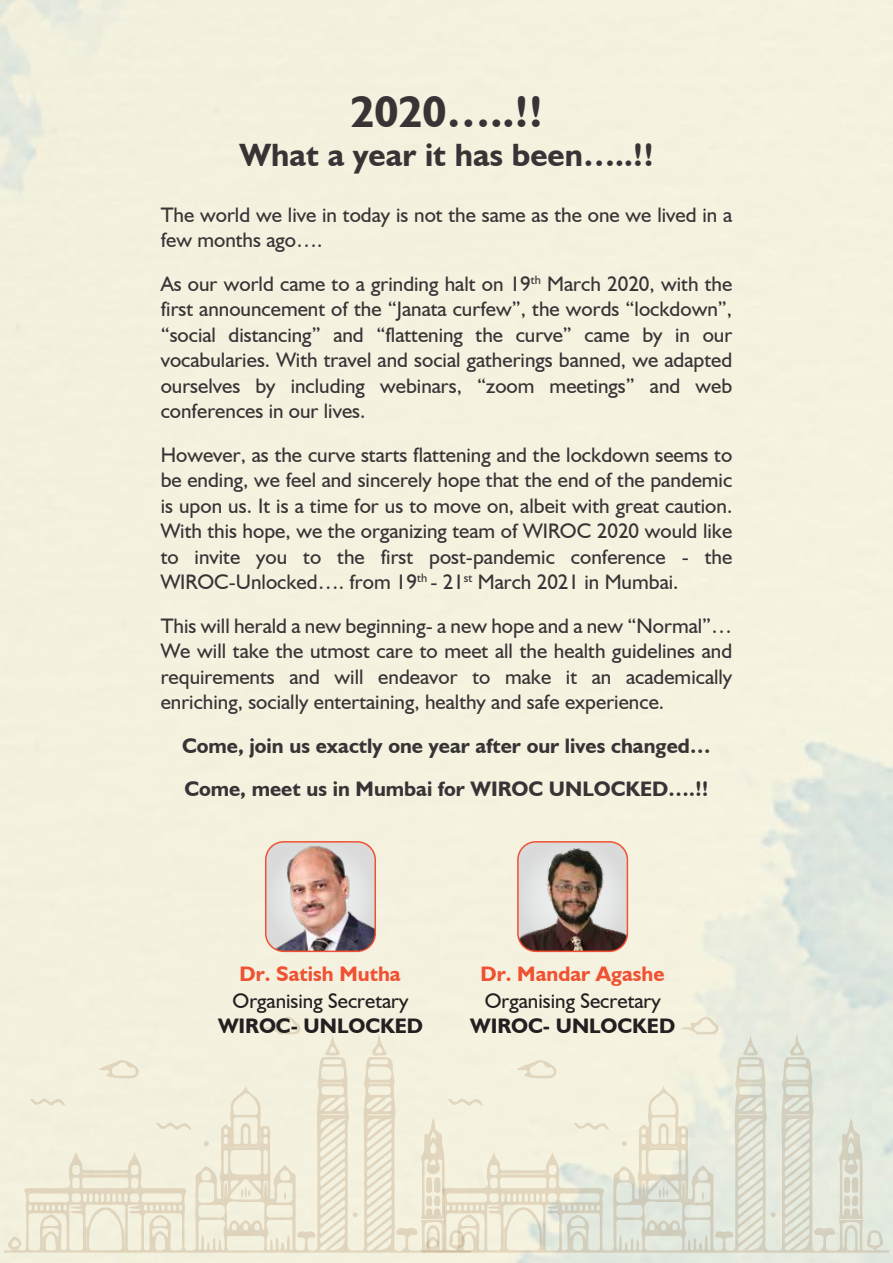
<style>
.page{position:relative;width:893px;height:1263px;background:#fff}
.page>*{position:absolute;margin:0;border:0;box-sizing:border-box;transform-origin:0 0}
.t1{font:700 44.1px "Humanist 521 BT";color:#383436}
.t2{font:700 32.25px "Humanist 521 BT";color:#383436}
.t3{font:21px/25.5px "Humanist 521 BT";color:#383436;text-align:justify}
.t4{font:700 21px/43.5px "Humanist 521 BT";color:#383436}
.t5{font:21px "Humanist 521 BT";color:#231f20}
.t6{font:700 21px "Humanist 521 BT";color:#f05132}
.t7{font:700 21px "Humanist 521 BT";color:#231f20}
</style>
<div class="page">
<svg style="left:4px;top:1057px;width:418px;height:196px;background:#efebd7"></svg>
<svg style="left:99px;top:1058px;width:41px;height:21px"></svg>
<svg style="left:263px;top:1017px;width:39px;height:18px"></svg>
<svg style="left:156px;top:1121px;width:35px;height:10px"></svg>
<svg style="left:325px;top:1034px;width:16px;height:22px"></svg>
<svg style="left:30px;top:1097px;width:35px;height:10px"></svg>
<svg style="left:370px;top:1034px;width:17px;height:23px"></svg>
<svg style="left:204px;top:1141px;width:5px;height:5px"></svg>
<svg style="left:352px;top:1212px;width:6px;height:5px"></svg>
<svg style="left:240px;top:1186px;width:11px;height:13px"></svg>
<svg style="left:283px;top:1192px;width:4px;height:9px"></svg>
<svg style="left:420px;top:1119px;width:2px;height:100px"></svg>
<svg style="left:422px;top:1057px;width:467px;height:196px;background:#e7e7d7"></svg>
<svg style="left:517px;top:1058px;width:40px;height:21px"></svg>
<svg style="left:681px;top:1017px;width:38px;height:18px"></svg>
<svg style="left:574px;top:1121px;width:35px;height:10px"></svg>
<svg style="left:743px;top:1034px;width:15px;height:22px"></svg>
<svg style="left:448px;top:1097px;width:35px;height:10px"></svg>
<svg style="left:788px;top:1034px;width:17px;height:23px"></svg>
<svg style="left:622px;top:1141px;width:5px;height:5px"></svg>
<svg style="left:770px;top:1212px;width:6px;height:5px"></svg>
<svg style="left:658px;top:1186px;width:11px;height:13px"></svg>
<svg style="left:701px;top:1192px;width:3px;height:9px"></svg>
<svg style="left:838px;top:1119px;width:25px;height:100px;background:#dbdbcc"></svg>
<img style="left:518px;top:842px;width:109px;height:109px">
<div style="left:517px;top:841px;width:111px;height:111px;border:2px solid #f05132;border-radius:18px"></div>
<svg style="left:266px;top:842px;width:6px;height:109px"></svg>
<img style="left:272px;top:842px;width:103px;height:109px">
<div style="left:265px;top:841px;width:111px;height:111px;border:2px solid #f05132;border-radius:18px"></div>
<h1 class="t1" style="left:350px;top:84px;width:194px">2020…..!!</h1>
<h2 class="t2" style="left:240px;top:135px;width:416px">What a year it has been…..!!</h2>
<p class="t3" style="left:161px;top:202px;width:573px">The world we live in today is not the same as the one we lived in a few months ago….</p>
<p class="t3" style="left:161px;top:271px;width:573px">As our world came to a grinding halt on 19<sup>th</sup> March 2020, with the first announcement of the “Janata curfew”, the words “lockdown”, “social distancing” and “flattening the curve” came by in our vocabularies. With travel and social gatherings banned, we adapted ourselves by including webinars, “zoom meetings” and web conferences in our lives.</p>
<p class="t3" style="left:161px;top:441px;width:573px">However, as the curve starts flattening and the lockdown seems to be ending, we feel and sincerely hope that the end of the pandemic is upon us. It is a time for us to move on, albeit with great caution.<br>With this hope, we the organizing team of WIROC 2020 would like to invite you to the first post-pandemic conference - the WIROC-Unlocked…. from 19<sup>th</sup> - 21<sup>st</sup> March 2021 in Mumbai.</p>
<p class="t3" style="left:161px;top:613px;width:573px">This will herald a new beginning- a new hope and a new “Normal”… We will take the utmost care to meet all the health guidelines and requirements and will endeavor to make it an academically enriching, socially entertaining, healthy and safe experience.</p>
<p class="t4" style="left:182px;top:723px;width:530px">Come, join us exactly one year after our lives changed…<br>Come, meet us in Mumbai for WIROC UNLOCKED….!!</p>
<p class="t6" style="left:240px;top:961px;width:163px">Dr. Satish Mutha</p>
<p class="t5" style="left:233px;top:988px;width:177px">Organising Secretary</p>
<p class="t7" style="left:218px;top:1013px;width:206px">WIROC- UNLOCKED</p>
<p class="t6" style="left:481px;top:961px;width:185px">Dr. Mandar Agashe</p>
<p class="t5" style="left:485px;top:988px;width:177px">Organising Secretary</p>
<p class="t7" style="left:470px;top:1013px;width:206px">WIROC- UNLOCKED</p>
</div>
